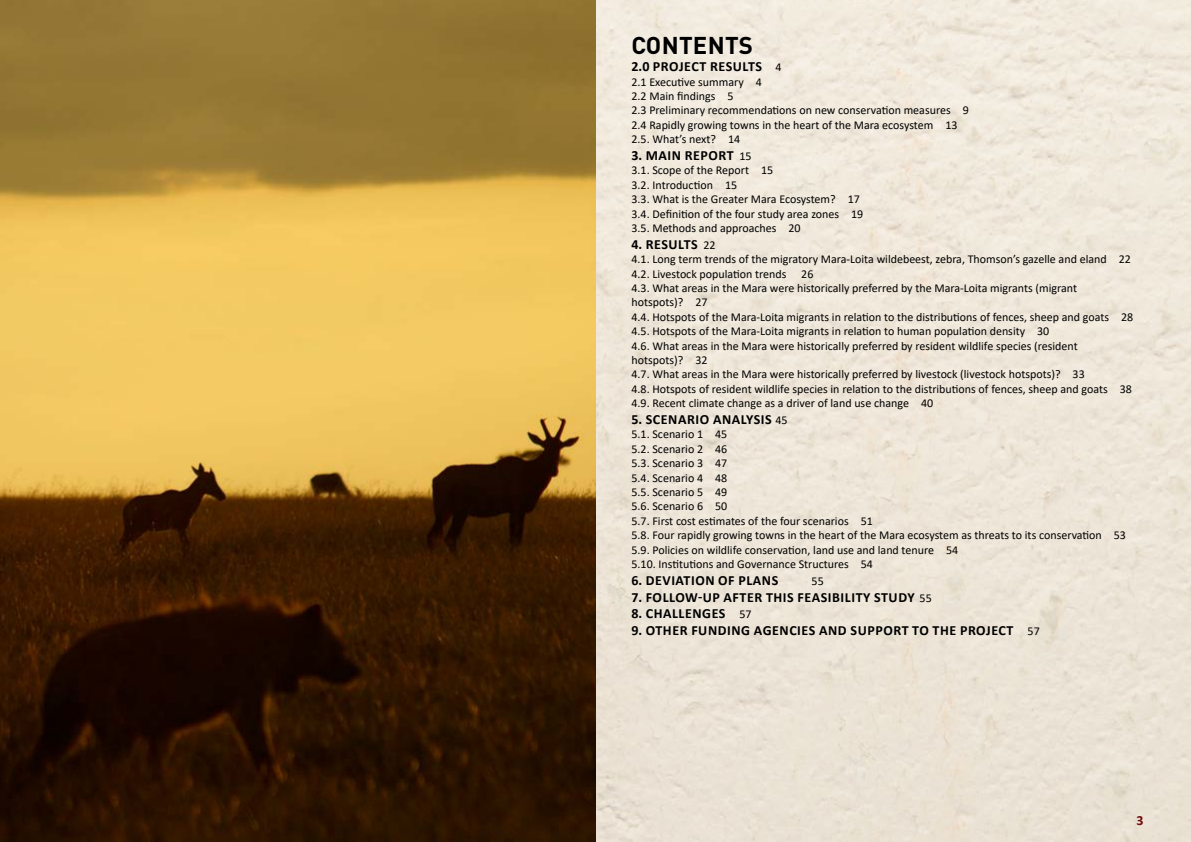
<style>
.page{position:relative;width:1191px;height:842px;background:#fff}
.page>*{position:absolute;margin:0;border:0;box-sizing:border-box;transform-origin:0 0}
.t1{font:700 24px "DIN Pro";letter-spacing:.01em;color:#000}
.t2{font:700 14px "Calibri";letter-spacing:.04em;color:#000}
.t3{font:700 14px "Calibri";color:#730f12}
.t4{font:12px/14.4px "Calibri";color:#000}
.s1{font-weight:400;font-size:12px}
</style>
<div class="page">
<img style="left:595px;top:0;width:596px;height:842px">
<img style="left:0;top:0;width:595px;height:842px">
<h1 class="t1" style="left:631px;top:29px;width:123px">CONTENTS</h1>
<p class="t2" style="left:631px;top:57px;width:152px">2.0 PROJECT RESULTS <span class="s1">4</span></p>
<p class="t4" style="left:631px;top:74px;width:339px">2.1 Executive summary 4<br>2.2 Main findings 5<br>2.3 Preliminary recommendations on new conservation measures 9<br>2.4 Rapidly growing towns in the heart of the Mara ecosystem 13<br>2.5. What’s next? 14</p>
<p class="t2" style="left:631px;top:145px;width:122px">3. MAIN REPORT <span class="s1">15</span></p>
<p class="t4" style="left:631px;top:163px;width:233px">3.1. Scope of the Report 15<br>3.2. Introduction 15<br>3.3. What is the Greater Mara Ecosystem? 17<br>3.4. Definition of the four study area zones 19<br>3.5. Methods and approaches 20</p>
<p class="t2" style="left:631px;top:234px;width:86px">4. RESULTS <span class="s1">22</span></p>
<p class="t4" style="left:631px;top:252px;width:503px">4.1. Long term trends of the migratory Mara-Loita wildebeest, zebra, Thomson’s gazelle and eland 22<br>4.2. Livestock population trends 26<br>4.3. What areas in the Mara were historically preferred by the Mara-Loita migrants (migrant<br>hotspots)? 27<br>4.4. Hotspots of the Mara-Loita migrants in relation to the distributions of fences, sheep and goats 28<br>4.5. Hotspots of the Mara-Loita migrants in relation to human population density 30<br>4.6. What areas in the Mara were historically preferred by resident wildlife species (resident<br>hotspots)? 32<br>4.7. What areas in the Mara were historically preferred by livestock (livestock hotspots)? 33<br>4.8. Hotspots of resident wildlife species in relation to the distributions of fences, sheep and goats 38<br>4.9. Recent climate change as a driver of land use change 40</p>
<p class="t2" style="left:631px;top:409px;width:158px">5. SCENARIO ANALYSIS <span class="s1">45</span></p>
<p class="t4" style="left:631px;top:427px;width:496px">5.1. Scenario 1 45<br>5.2. Scenario 2 46<br>5.3. Scenario 3 47<br>5.4. Scenario 4 48<br>5.5. Scenario 5 49<br>5.6. Scenario 6 50<br>5.7. First cost estimates of the four scenarios 51<br>5.8. Four rapidly growing towns in the heart of the Mara ecosystem as threats to its conservation 53<br>5.9. Policies on wildlife conservation, land use and land tenure 54<br>5.10. Institutions and Governance Structures 54</p>
<p class="t2" style="left:631px;top:570px;width:148px">6. DEVIATION OF PLANS</p>
<p class="t4" style="left:811px;top:573px;width:14px">55</p>
<p class="t2" style="left:631px;top:587px;width:302px">7. FOLLOW-UP AFTER THIS FEASIBILITY STUDY <span class="s1">55</span></p>
<p class="t2" style="left:631px;top:604px;width:122px">8. CHALLENGES <span class="s1">57</span></p>
<p class="t2" style="left:631px;top:621px;width:410px">9. OTHER FUNDING AGENCIES AND SUPPORT TO THE PROJECT <span class="s1">57</span></p>
<p class="t3" style="left:1136px;top:811px;width:9px">3</p>
</div>
